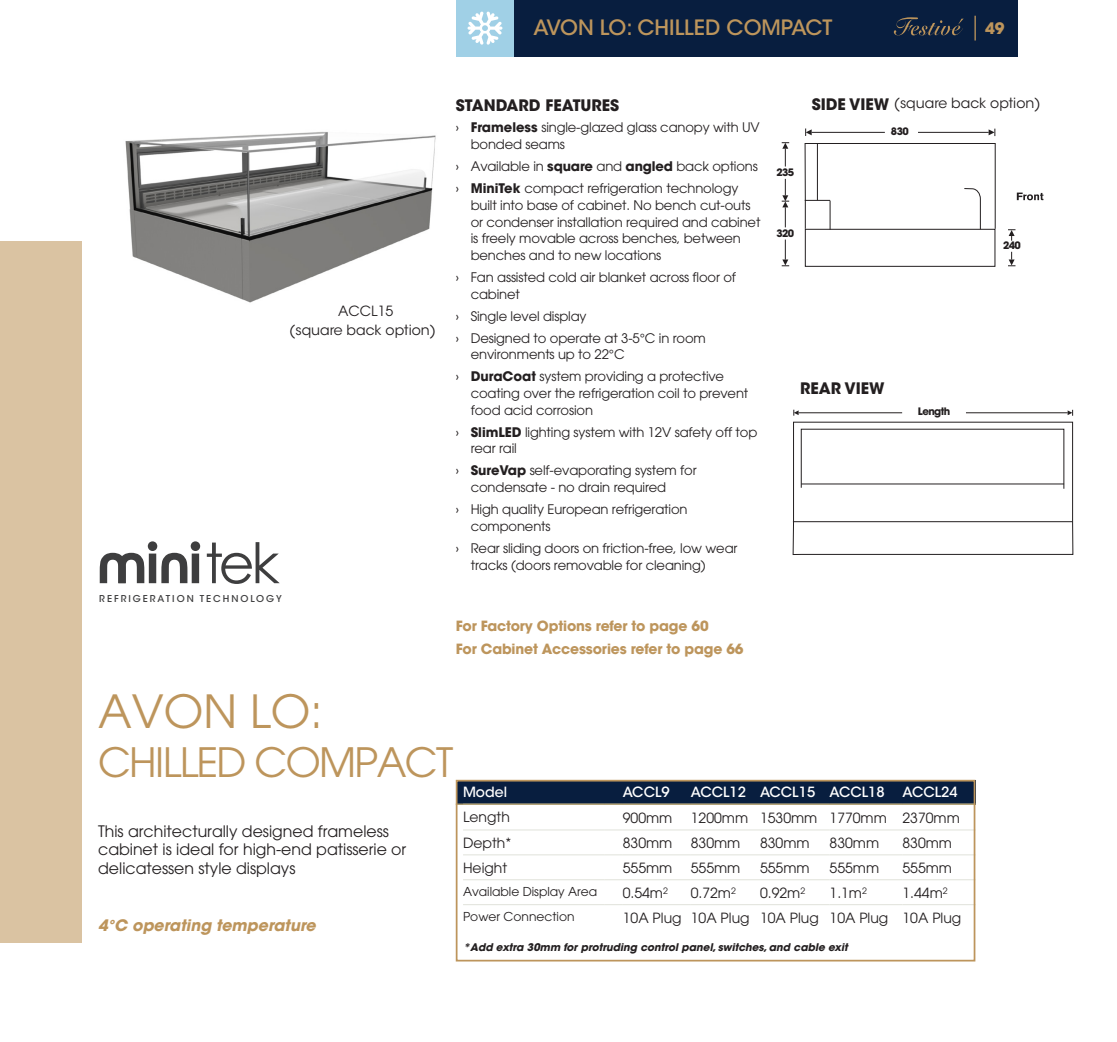
<style>
.page{position:relative;width:1117px;height:1042px;background:#fff}
.page>*{position:absolute;margin:0;border:0;box-sizing:border-box;transform-origin:0 0}
.t1{font:45.5px "Avant Garde";color:#bd955c}
.t2{font:40.25px "Avant Garde";letter-spacing:-.04em;color:#bd955c}
.t3{font:500 21px "ITC Avant Garde Std";color:#bd955c}
.ParaStyle04-Leading{font:15.75px/18.9px "Avant Garde";color:#231f20}
.t4{font:700 15.75px "ITC Avant Garde Std";color:#231f20}
.t5{font:italic 700 15.75px "ITC Avant Garde Std";color:#bd955c}
.t6{font:700 15.75px "ITC Avant Garde Std";color:#bd955c}
.t7{font:14px "Avant Garde";color:#231f20}
.t8{font:700 14px "ITC Avant Garde Std";letter-spacing:-.01em;color:#bd955c}
.t9{font:14px "ITC Avant Garde Std";color:#231f20}
.t10{font:500 14px "ITC Avant Garde Std";color:#fff}
.t11{font:13.12px/16.6px "Avant Garde";letter-spacing:-.01em;color:#231f20}
.t12{font:12.25px "Avant Garde";color:#231f20}
.t13{font:italic 700 10.5px "ITC Avant Garde Std";color:#231f20}
.ParaStyle01-Leading{font:700 10.15px "ITC Avant Garde Pro";letter-spacing:-.06em;color:#231f20}
.ParaStyle01-Leading-2{font:500 9.45px "ITC Avant Garde Std";letter-spacing:.21em;color:#3e3e3f}
.s1{font-family:"ITC Avant Garde Std";font-weight:700}
.s2{font-weight:700}
</style>
<div class="page">
<img style="left:125px;top:132px;width:311px;height:171px">
<hr style="left:811px;top:132px;width:73px;height:1px;background:#231f20">
<svg style="left:805px;top:128px;width:6px;height:8px"></svg>
<svg style="left:1008px;top:229px;width:7px;height:12px"></svg>
<svg style="left:781px;top:142px;width:8px;height:24px"></svg>
<hr style="left:917px;top:132px;width:71px;height:1px;background:#231f20">
<svg style="left:988px;top:129px;width:7px;height:7px"></svg>
<svg style="left:781px;top:239px;width:8px;height:27px"></svg>
<svg style="left:1008px;top:252px;width:7px;height:14px"></svg>
<svg style="left:781px;top:179px;width:8px;height:48px"></svg>
<div style="left:804px;top:229px;width:190px;height:38px;border:1px solid #231f20"></div>
<hr style="left:798px;top:412px;width:103px;height:1px;background:#231f20">
<svg style="left:793px;top:410px;width:5px;height:6px"></svg>
<hr style="left:965px;top:412px;width:102px;height:1px;background:#231f20">
<svg style="left:1067px;top:410px;width:6px;height:6px"></svg>
<svg style="left:1016px;top:193px;width:27px;height:7px"></svg>
<div style="left:0;top:241px;width:81px;height:702px;background:#dac3a2"></div>
<div style="left:456px;top:0;width:561px;height:56px;background:#081e3f"></div>
<svg style="left:974px;top:16px;width:1px;height:25px"></svg>
<svg style="left:893px;top:17px;width:70px;height:18px"></svg>
<div style="left:455px;top:0;width:58px;height:56px;background:#a0d0e6"></div>
<svg style="left:467px;top:11px;width:35px;height:34px"></svg>
<div style="left:455px;top:780px;width:520px;height:25px;background:#081e3f"></div>
<hr style="left:463px;top:829px;width:141px;height:1px;background:#e0e2da">
<svg style="left:604px;top:829px;width:18px;height:1px"></svg>
<hr style="left:622px;top:829px;width:68px;height:1px;background:#e0e2da">
<hr style="left:690px;top:829px;width:70px;height:1px;background:#e0e2da">
<hr style="left:760px;top:829px;width:69px;height:1px;background:#e0e2da">
<hr style="left:829px;top:829px;width:73px;height:1px;background:#e0e2da">
<hr style="left:902px;top:829px;width:73px;height:1px;background:#e0e2da">
<hr style="left:463px;top:854px;width:141px;height:1px;background:#e0e2da">
<svg style="left:604px;top:854px;width:18px;height:1px"></svg>
<hr style="left:622px;top:854px;width:68px;height:1px;background:#e0e2da">
<hr style="left:690px;top:854px;width:70px;height:1px;background:#e0e2da">
<hr style="left:760px;top:854px;width:69px;height:1px;background:#e0e2da">
<hr style="left:829px;top:854px;width:73px;height:1px;background:#e0e2da">
<hr style="left:902px;top:854px;width:73px;height:1px;background:#e0e2da">
<hr style="left:463px;top:879px;width:141px;height:1px;background:#e0e2da">
<svg style="left:604px;top:879px;width:18px;height:1px"></svg>
<hr style="left:622px;top:879px;width:68px;height:1px;background:#e0e2da">
<hr style="left:690px;top:879px;width:70px;height:1px;background:#e0e2da">
<hr style="left:760px;top:879px;width:69px;height:1px;background:#e0e2da">
<hr style="left:829px;top:879px;width:73px;height:1px;background:#e0e2da">
<hr style="left:902px;top:879px;width:73px;height:1px;background:#e0e2da">
<hr style="left:463px;top:904px;width:141px;height:1px;background:#e0e2da">
<svg style="left:604px;top:904px;width:18px;height:1px"></svg>
<hr style="left:622px;top:904px;width:68px;height:1px;background:#e0e2da">
<hr style="left:690px;top:904px;width:70px;height:1px;background:#e0e2da">
<hr style="left:760px;top:904px;width:69px;height:1px;background:#e0e2da">
<hr style="left:829px;top:904px;width:73px;height:1px;background:#e0e2da">
<hr style="left:902px;top:904px;width:73px;height:1px;background:#e0e2da">
<hr style="left:455px;top:803px;width:520px;height:2px;background:#beaa79">
<div style="left:455px;top:780px;width:520px;height:181px;border:2px solid #bd955c"></div>
<svg style="left:100px;top:541px;width:179px;height:43px"></svg>
<svg style="left:804px;top:143px;width:191px;height:87px"></svg>
<svg style="left:792px;top:422px;width:280px;height:133px"></svg>
<p class="t3" style="left:533px;top:15px;width:301px">AVON LO: CHILLED COMPACT</p>
<p class="t6" style="left:984px;top:18px;width:21px">49</p>
<p class="t7" style="left:338px;top:302px;width:57px">ACCL15</p>
<p class="t9" style="left:289px;top:321px;width:148px">(square back option)</p>
<p class="ParaStyle01-Leading-2" style="left:99px;top:592px;width:184px">REFRIGERATION TECHNOLOGY</p>
<p class="t4" style="left:456px;top:95px;width:165px">STANDARD FEATURES</p>
<p class="t11" style="left:470px;top:119px;width:290px;text-indent:-15px">› <span class="s1">Frameless</span> single-glazed glass canopy with UV bonded seams</p>
<p class="t11" style="left:456px;top:158px;width:303px">› Available in <span class="s2">square</span> and <span class="s2">angled</span> back options</p>
<p class="t11" style="left:470px;top:180px;width:291px;text-indent:-15px">› <span class="s1">MiniTek</span> compact refrigeration technology built into base of cabinet. No bench cut-outs or condenser installation required and cabinet is freely movable across benches, between benches and to new locations</p>
<p class="t11" style="left:470px;top:269px;width:267px;text-indent:-15px">› Fan assisted cold air blanket across floor of cabinet</p>
<p class="t11" style="left:456px;top:307px;width:132px">› Single level display</p>
<p class="t11" style="left:470px;top:329px;width:236px;text-indent:-15px">› Designed to operate at 3-5°C in room environments up to 22°C</p>
<p class="t11" style="left:470px;top:368px;width:279px;text-indent:-15px">› <span class="s1">DuraCoat</span> system providing a protective coating over the refrigeration coil to prevent food acid corrosion</p>
<p class="t11" style="left:470px;top:424px;width:288px;text-indent:-15px">› <span class="s1">SlimLED</span> lighting system with 12V safety off top rear rail</p>
<p class="t11" style="left:470px;top:462px;width:227px;text-indent:-15px">› <span class="s1">SureVap</span> self-evaporating system for condensate - no drain required</p>
<p class="t11" style="left:470px;top:501px;width:218px;text-indent:-15px">› High quality European refrigeration components</p>
<p class="t11" style="left:470px;top:540px;width:268px;text-indent:-15px">› Rear sliding doors on friction-free, low wear tracks (doors removable for cleaning)</p>
<p class="t9" style="left:893px;top:94px;width:148px">(square back option)</p>
<p class="t4" style="left:811px;top:94px;width:79px">SIDE VIEW</p>
<p class="ParaStyle01-Leading" style="left:776px;top:166px;width:19px">235</p>
<p class="ParaStyle01-Leading" style="left:776px;top:226px;width:19px">320</p>
<p class="ParaStyle01-Leading" style="left:890px;top:125px;width:19px">830</p>
<p class="t4" style="left:800px;top:378px;width:86px">REAR VIEW</p>
<p class="ParaStyle01-Leading" style="left:917px;top:405px;width:34px">Length</p>
<p class="ParaStyle01-Leading" style="left:1002px;top:239px;width:19px">240</p>
<p class="t8" style="left:456px;top:617px;width:254px">For Factory Options refer to page 60</p>
<p class="t8" style="left:456px;top:640px;width:289px">For Cabinet Accessories refer to page 66</p>
<p class="t1" style="left:98px;top:684px;width:226px">AVON LO:</p>
<p class="t2" style="left:98px;top:738px;width:356px">CHILLED COMPACT</p>
<p class="ParaStyle04-Leading" style="left:98px;top:821px;width:310px">This architecturally designed frameless cabinet is ideal for high-end patisserie or delicatessen style displays</p>
<p class="t5" style="left:98px;top:915px;width:219px">4°C operating temperature</p>
<p class="t10" style="left:463px;top:783px;width:45px">Model</p>
<p class="t10" style="left:622px;top:783px;width:48px">ACCL9</p>
<p class="t10" style="left:690px;top:783px;width:57px">ACCL12</p>
<p class="t10" style="left:760px;top:783px;width:57px">ACCL15</p>
<p class="t10" style="left:829px;top:783px;width:57px">ACCL18</p>
<p class="t10" style="left:902px;top:783px;width:57px">ACCL24</p>
<p class="t7" style="left:463px;top:808px;width:48px">Length</p>
<p class="t7" style="left:622px;top:809px;width:51px">900mm</p>
<p class="t7" style="left:690px;top:809px;width:59px">1200mm</p>
<p class="t7" style="left:760px;top:809px;width:59px">1530mm</p>
<p class="t7" style="left:829px;top:809px;width:59px">1770mm</p>
<p class="t7" style="left:902px;top:809px;width:59px">2370mm</p>
<p class="t7" style="left:463px;top:834px;width:50px">Depth*</p>
<p class="t7" style="left:622px;top:834px;width:51px">830mm</p>
<p class="t7" style="left:690px;top:834px;width:51px">830mm</p>
<p class="t7" style="left:760px;top:834px;width:51px">830mm</p>
<p class="t7" style="left:829px;top:834px;width:51px">830mm</p>
<p class="t7" style="left:902px;top:834px;width:51px">830mm</p>
<p class="t7" style="left:463px;top:859px;width:46px">Height</p>
<p class="t7" style="left:622px;top:859px;width:51px">555mm</p>
<p class="t7" style="left:690px;top:859px;width:51px">555mm</p>
<p class="t7" style="left:760px;top:859px;width:51px">555mm</p>
<p class="t7" style="left:829px;top:859px;width:51px">555mm</p>
<p class="t7" style="left:902px;top:859px;width:51px">555mm</p>
<p class="t12" style="left:463px;top:884px;width:136px">Available Display Area</p>
<p class="t7" style="left:622px;top:884px;width:47px">0.54m<sup>2</sup></p>
<p class="t7" style="left:690px;top:884px;width:47px">0.72m<sup>2</sup></p>
<p class="t7" style="left:760px;top:884px;width:47px">0.92m<sup>2</sup></p>
<p class="t7" style="left:829px;top:884px;width:39px">1.1m<sup>2</sup></p>
<p class="t7" style="left:902px;top:884px;width:47px">1.44m<sup>2</sup></p>
<p class="t12" style="left:463px;top:909px;width:113px">Power Connection</p>
<p class="t7" style="left:622px;top:909px;width:60px">10A Plug</p>
<p class="t7" style="left:690px;top:909px;width:60px">10A Plug</p>
<p class="t7" style="left:760px;top:909px;width:60px">10A Plug</p>
<p class="t7" style="left:829px;top:909px;width:60px">10A Plug</p>
<p class="t7" style="left:902px;top:909px;width:60px">10A Plug</p>
<p class="t13" style="left:463px;top:940px;width:386px">*Add extra 30mm for protruding control panel, switches, and cable exit</p>
</div>
